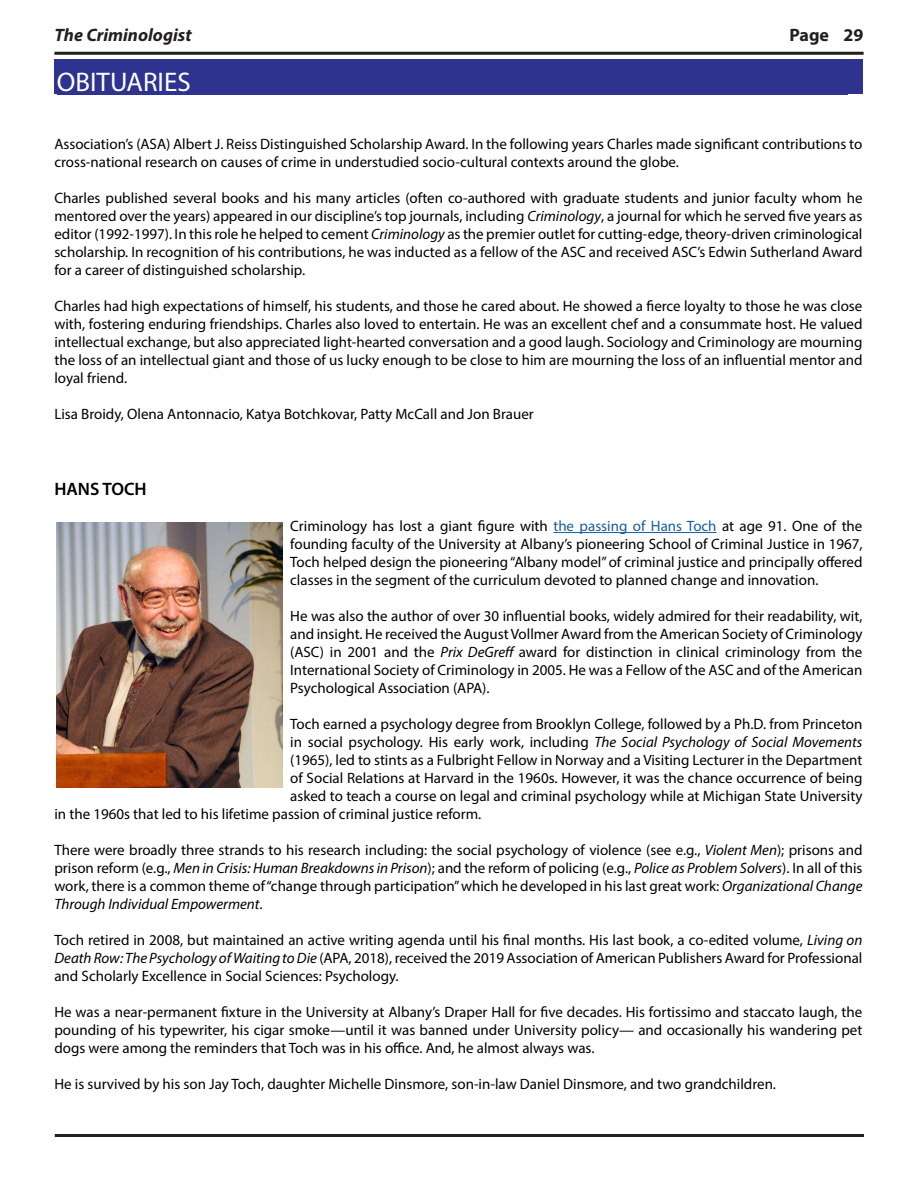
<style>
.page{position:relative;width:918px;height:1188px;background:#fff}
.page>*{position:absolute;margin:0;border:0;box-sizing:border-box;transform-origin:0 0}
.t1{font:27px "Myriad Pro";color:#fff}
.t2{font:italic 700 18px "Myriad Pro";color:#231f20}
.t3{font:600 18px "Myriad Pro";color:#000}
.t4{font:700 18px "Myriad Pro";color:#231f20}
.t5{font:15px/18px "Myriad Pro";color:#000;text-align:justify}
.s1{font-style:italic}
.s2{color:#175d9e}
</style>
<div class="page">
<hr style="left:54px;top:52px;width:810px;height:3px;background:#231f20">
<hr style="left:55px;top:1134px;width:809px;height:3px;background:#231f20">
<div style="left:54px;top:59px;width:808px;height:35px;background:#2d338e"></div>
<hr style="left:553px;top:532px;width:164px;height:1px;background:#175d9e">
<img style="left:56px;top:523px;width:227px;height:265px">
<p class="t2" style="left:54px;top:23px;width:139px">The Criminologist</p>
<p class="t4" style="left:789px;top:23px;width:76px">Page 29</p>
<p class="t1" style="left:57px;top:66px;width:135px">OBITUARIES</p>
<p class="t5" style="left:54px;top:135px;width:810px">Association’s (ASA) Albert J. Reiss Distinguished Scholarship Award. In the following years Charles made significant contributions to cross-national research on causes of crime in understudied socio-cultural contexts around the globe.</p>
<p class="t5" style="left:54px;top:189px;width:810px">Charles published several books and his many articles (often co-authored with graduate students and junior faculty whom he mentored over the years) appeared in our discipline’s top journals, including <span class="s1">Criminology</span>, a journal for which he served five years as editor (1992-1997). In this role he helped to cement <span class="s1">Criminology</span> as the premier outlet for cutting-edge, theory-driven criminological scholarship. In recognition of his contributions, he was inducted as a fellow of the ASC and received ASC’s Edwin Sutherland Award for a career of distinguished scholarship.</p>
<p class="t5" style="left:54px;top:297px;width:810px">Charles had high expectations of himself, his students, and those he cared about. He showed a fierce loyalty to those he was close with, fostering enduring friendships. Charles also loved to entertain. He was an excellent chef and a consummate host. He valued intellectual exchange, but also appreciated light-hearted conversation and a good laugh. Sociology and Criminology are mourning the loss of an intellectual giant and those of us lucky enough to be close to him are mourning the loss of an influential mentor and loyal friend.</p>
<p class="t5" style="left:54px;top:405px;width:481px">Lisa Broidy, Olena Antonnacio, Katya Botchkovar, Patty McCall and Jon Brauer</p>
<p class="t3" style="left:54px;top:478px;width:94px">HANS TOCH</p>
<p class="t5" style="left:290px;top:517px;width:574px">Criminology has lost a giant figure with <span class="s2">the passing of Hans Toch</span> at age 91. One of the founding faculty of the University at Albany’s pioneering School of Criminal Justice in 1967, Toch helped design the pioneering “Albany model” of criminal justice and principally offered classes in the segment of the curriculum devoted to planned change and innovation.</p>
<p class="t5" style="left:290px;top:607px;width:574px">He was also the author of over 30 influential books, widely admired for their readability, wit, and insight. He received the August Vollmer Award from the American Society of Criminology (ASC) in 2001 and the <span class="s1">Prix DeGreff</span> award for distinction in clinical criminology from the International Society of Criminology in 2005. He was a Fellow of the ASC and of the American Psychological Association (APA).</p>
<p class="t5" style="left:290px;top:715px;width:574px">Toch earned a psychology degree from Brooklyn College, followed by a Ph.D. from Princeton</p>
<p class="t5" style="left:290px;top:733px;width:574px">in social psychology. His early work, including <span class="s1">The Social Psychology of Social Movements</span></p>
<p class="t5" style="left:290px;top:751px;width:574px">(1965), led to stints as a Fulbright Fellow in Norway and a Visiting Lecturer in the Department</p>
<p class="t5" style="left:290px;top:769px;width:574px">of Social Relations at Harvard in the 1960s. However, it was the chance occurrence of being</p>
<p class="t5" style="left:290px;top:787px;width:574px">asked to teach a course on legal and criminal psychology while at Michigan State University</p>
<p class="t5" style="left:54px;top:805px;width:428px">in the 1960s that led to his lifetime passion of criminal justice reform.</p>
<p class="t5" style="left:54px;top:841px;width:810px">There were broadly three strands to his research including: the social psychology of violence (see e.g., <span class="s1">Violent Men</span>); prisons and prison reform (e.g., <span class="s1">Men in Crisis: Human Breakdowns in Prison</span>); and the reform of policing (e.g., <span class="s1">Police as Problem Solvers</span>). In all of this work, there is a common theme of “change through participation” which he developed in his last great work: <span class="s1">Organizational Change Through Individual Empowerment</span>.</p>
<p class="t5" style="left:54px;top:931px;width:810px">Toch retired in 2008, but maintained an active writing agenda until his final months. His last book, a co-edited volume, <span class="s1">Living on Death Row: The Psychology of Waiting to Die</span> (APA, 2018), received the 2019 Association of American Publishers Award for Professional and Scholarly Excellence in Social Sciences: Psychology.</p>
<p class="t5" style="left:54px;top:1003px;width:810px">He was a near-permanent fixture in the University at Albany’s Draper Hall for five decades. His fortissimo and staccato laugh, the pounding of his typewriter, his cigar smoke—until it was banned under University policy— and occasionally his wandering pet dogs were among the reminders that Toch was in his office. And, he almost always was.</p>
<p class="t5" style="left:54px;top:1075px;width:723px">He is survived by his son Jay Toch, daughter Michelle Dinsmore, son-in-law Daniel Dinsmore, and two grandchildren.</p>
</div>
